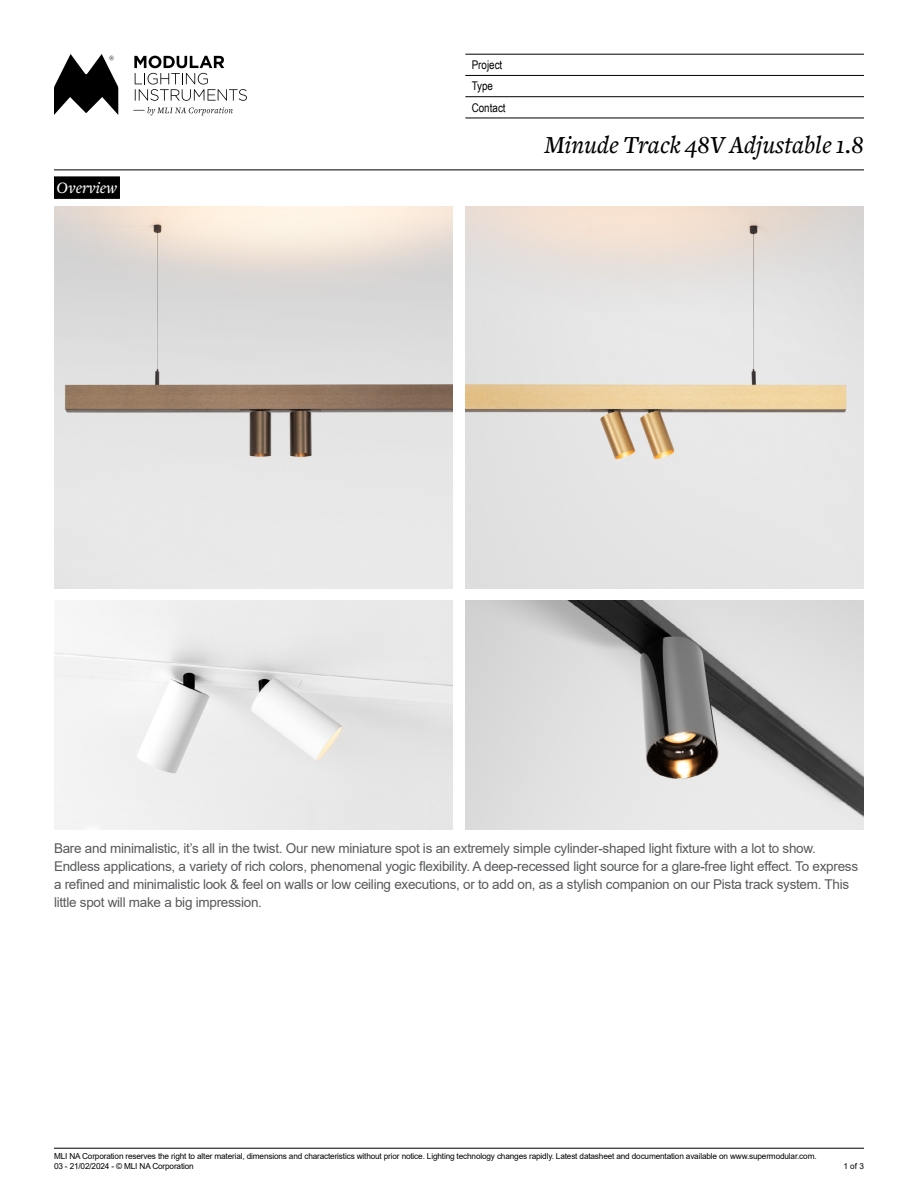
<style>
.page{position:relative;width:918px;height:1188px;background:#fff}
.page>*{position:absolute;margin:0;border:0;box-sizing:border-box;transform-origin:0 0}
.t1{font:italic 500 25.5px "Freight Text";color:#000}
.t2{font:italic 500 16.5px "Freight Text";color:#fff}
.t3{font:13.5px/18px "Arial";letter-spacing:-.02em;color:#58595b}
.t4{font:12px/21.3px "Arial Narrow";color:#000}
.t5{font:8.25px/9.9px "Arial";letter-spacing:-.02em;color:#000}
</style>
<div class="page">
<hr style="left:54px;top:1148px;width:810px;height:1px;background:#000">
<svg style="left:134px;top:56px;width:113px;height:45px"></svg>
<svg style="left:54px;top:54px;width:64px;height:61px"></svg>
<svg style="left:133px;top:107px;width:100px;height:8px"></svg>
<hr style="left:54px;top:170px;width:810px;height:1px;background:#000">
<div style="left:54px;top:176px;width:66px;height:23px;background:#000"></div>
<img style="left:54px;top:206px;width:399px;height:383px">
<img style="left:465px;top:206px;width:399px;height:383px">
<img style="left:54px;top:600px;width:399px;height:230px">
<img style="left:465px;top:600px;width:399px;height:230px">
<hr style="left:465px;top:54px;width:399px;height:1px;background:#000">
<hr style="left:465px;top:75px;width:399px;height:1px;background:#000">
<hr style="left:465px;top:96px;width:399px;height:1px;background:#000">
<hr style="left:465px;top:118px;width:399px;height:1px;background:#000">
<p class="t2" style="left:57px;top:179px;width:62px">Overview</p>
<p class="t4" style="left:472px;top:54px;width:35px">Project<br>Type<br>Contact</p>
<h1 class="t1" style="left:544px;top:131px;width:321px">Minude Track 48V Adjustable 1.8</h1>
<p class="t3" style="left:54px;top:839px;width:806px">Bare and minimalistic, it’s all in the twist. Our new miniature spot is an extremely simple cylinder-shaped light fixture with a lot to show.<br>Endless applications, a variety of rich colors, phenomenal yogic flexibility. A deep-recessed light source for a glare-free light effect. To express a refined and minimalistic look &amp; feel on walls or low ceiling executions, or to add on, as a stylish companion on our Pista track system. This little spot will make a big impression.</p>
<p class="t5" style="left:54px;top:1151px;width:764px">MLI NA Corporation reserves the right to alter material, dimensions and characteristics without prior notice. Lighting technology changes rapidly. Latest datasheet and documentation available on www.supermodular.com.<br>03 - 21/02/2024 - © MLI NA Corporation</p>
<p class="t5" style="left:843px;top:1161px;width:22px">1 of 3</p>
</div>
